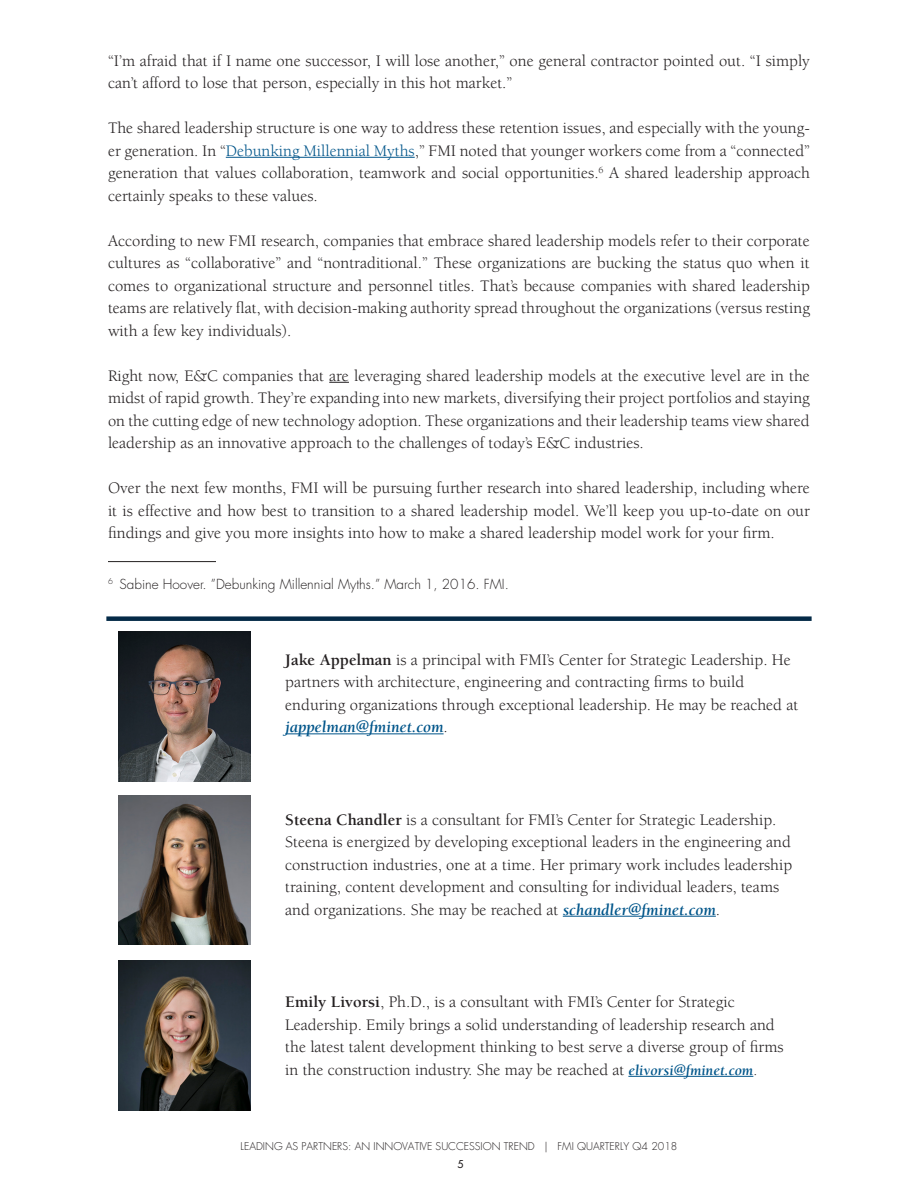
<style>
.page{position:relative;width:918px;height:1188px;background:#fff}
.page>*{position:absolute;margin:0;border:0;box-sizing:border-box;transform-origin:0 0}
.MAINBODY{font:16.5px/22.5px "Berkeley Std";color:#231f20}
.FOOTNOTE{font:300 13.5px "Futura Std";color:#231f20}
.t1{font:300 10.5px "Futura LT";color:#231f20}
.t2{font:500 10.5px "Futura Std";color:#231f20}
.s1{color:#01558a}
.s2{font-weight:700}
.s3{font-weight:700;font-style:italic;color:#01558a}
.s4{font-weight:700;font-style:italic;font-size:15px;color:#01558a}
.s5{font-size:15px}
</style>
<div class="page">
<hr style="left:226px;top:157px;width:189px;height:1px;background:#01558a">
<svg style="left:329px;top:382px;width:20px;height:1px"></svg>
<hr style="left:108px;top:561px;width:108px;height:1px;background:#231f20">
<div style="left:106px;top:616px;width:706px;height:5px;background:#042a47"></div>
<img style="left:119px;top:632px;width:132px;height:149px">
<hr style="left:285px;top:733px;width:159px;height:1px;background:#01558a">
<img style="left:119px;top:795px;width:132px;height:150px">
<hr style="left:563px;top:916px;width:153px;height:1px;background:#01558a">
<img style="left:119px;top:960px;width:132px;height:150px">
<hr style="left:628px;top:1076px;width:125px;height:1px;background:#01558a">
<p class="MAINBODY" style="left:108px;top:49px;width:703px">“I’m afraid that if I name one successor, I will lose another,” one general contractor pointed out. “I simply can’t afford to lose that person, especially in this hot market.”</p>
<p class="MAINBODY" style="left:108px;top:117px;width:704px;text-align:justify">The shared leadership structure is one way to address these retention issues, and especially with the young&shy;er generation. In “<span class="s1">Debunking Millennial Myths</span>,” FMI noted that younger workers come from a “connected” generation that values collaboration, teamwork and social opportunities.<sup>6</sup> A shared leadership approach certainly speaks to these values.</p>
<p class="MAINBODY" style="left:108px;top:229px;width:703px;text-align:justify">According to new FMI research, companies that embrace shared leadership models refer to their corporate cultures as “collaborative” and “nontraditional.” These organizations are bucking the status quo when it comes to organizational structure and personnel titles. That’s because companies with shared leadership teams are relatively flat, with decision-making authority spread throughout the organizations (versus resting with a few key individuals).</p>
<p class="MAINBODY" style="left:108px;top:364px;width:704px;text-align:justify">Right now, E&amp;C companies that are leveraging shared leadership models at the executive level are in the midst of rapid growth. They’re expanding into new markets, diversifying their project portfolios and staying on the cutting edge of new technology adoption. These organizations and their leadership teams view shared leadership as an innovative approach to the challenges of today’s E&amp;C industries.</p>
<p class="MAINBODY" style="left:108px;top:477px;width:703px;text-align:justify">Over the next few months, FMI will be pursuing further research into shared leadership, including where it is effective and how best to transition to a shared leadership model. We’ll keep you up-to-date on our findings and give you more insights into how to make a shared leadership model work for your firm.</p>
<p class="FOOTNOTE" style="left:108px;top:575px;width:402px"><sup>6</sup> Sabine Hoover. ”Debunking Millennial Myths.” March 1, 2016. FMI.</p>
<p class="MAINBODY" style="left:285px;top:649px;width:515px"><span class="s2">Jake Appelman</span> is a principal with FMI’s Center for Strategic Leadership. He partners with architecture, engineering and contracting firms to build enduring organizations through exceptional leadership. He may be reached at <span class="s3">jappelman@fminet.com</span>.</p>
<p class="MAINBODY" style="left:285px;top:808px;width:508px"><span class="s2">Steena Chandler</span> is a consultant for FMI’s Center for Strategic Leadership.<br>Steena is energized by developing exceptional leaders in the engineering and construction industries, one at a time. Her primary work includes leadership training, content development and consulting for individual leaders, teams and organizations. She may be reached at <span class="s3">schandler@fminet.com</span>.</p>
<p class="MAINBODY" style="left:285px;top:991px;width:500px"><span class="s2">Emily Livorsi</span>, Ph.D., is a consultant with FMI’s Center for Strategic Leadership. Emily brings a solid understanding of leadership research and the latest talent development thinking to best serve a diverse group of firms in the construction industry. She may be reached at <span class="s4">elivorsi@fminet.com</span><span class="s5">.</span></p>
<p class="t1" style="left:241px;top:1140px;width:438px">LEADING AS PARTNERS: AN INNOVATIVE SUCCESSION TREND | FMI QUARTERLY Q4 2018</p>
<p class="t2" style="left:457px;top:1158px;width:8px">5</p>
</div>
